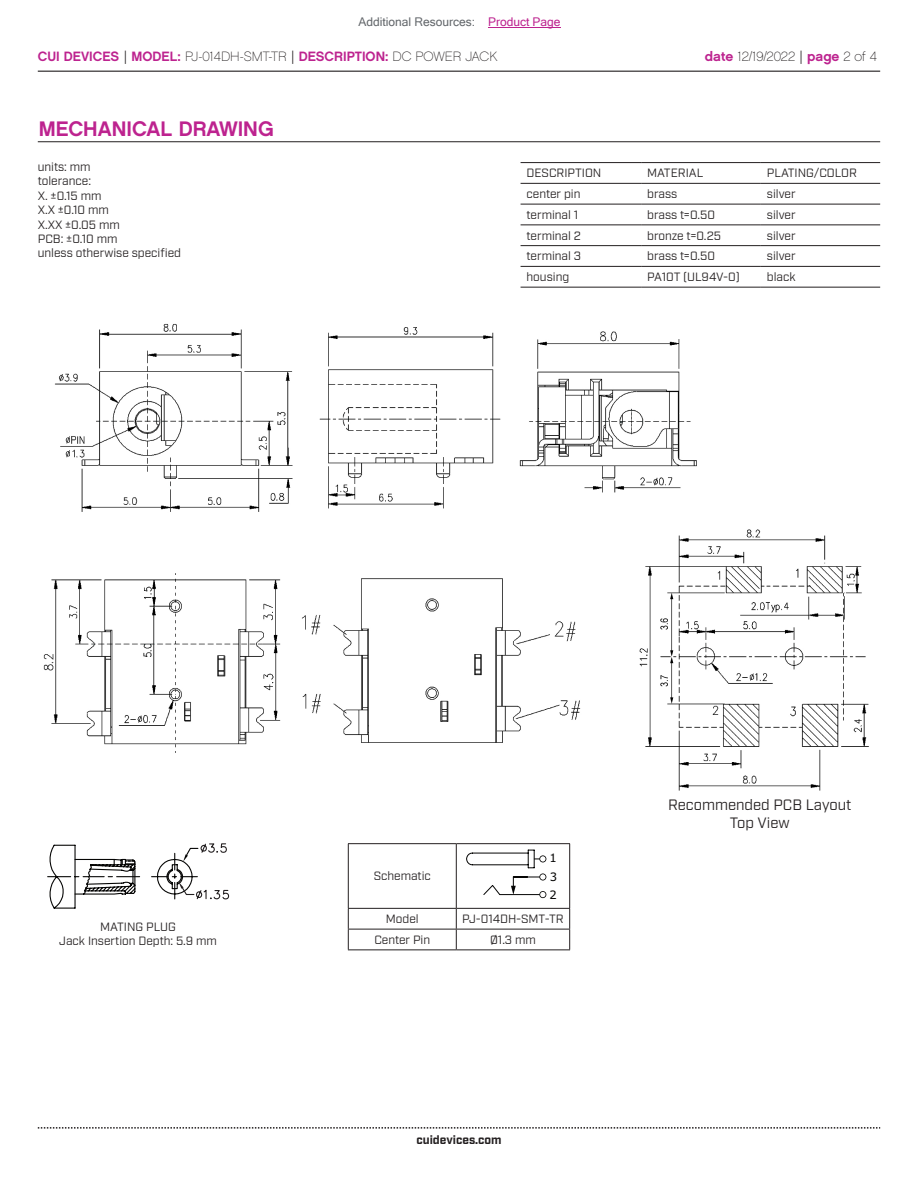
<style>
.page{position:relative;width:918px;height:1188px;background:#fff}
.page>*{position:absolute;margin:0;border:0;box-sizing:border-box;transform-origin:0 0}
.t1{font:21px "Chalet New York Nineteen Sixty";color:#bd238f}
.t2{font:15px/18px "Industry";color:#231f20;text-align:center}
.t3{font:13.5px "Chalet New York Nineteen Sixty";color:#bd238f}
.t4{font:13.5px "Chalet Paris Nineteen Sixty";color:#231f20}
.t5{font:12px/14.4px "Industry";color:#231f20;text-align:center}
.t6{font:12px "Microsoft Sans Serif";color:#63676b}
.t7{font:700 12px "Industry";color:#231f20}
.t8{font:11.55px "Verdana";color:#050504}
.s1{color:#bd238f}
.s2{font-family:"Industry";color:#231f20}
.s3{font-family:"Chalet Paris Nineteen Sixty";color:#231f20}
.s4{font-family:"Chalet New York Nineteen Sixty";color:#bd238f}
.s5{font-family:"Industry"}
</style>
<div class="page">
<hr style="left:38px;top:71px;width:842px;height:1px;background:#231f20">
<svg style="left:38px;top:1127px;width:842px;height:2px"></svg>
<img style="left:43px;top:324px;width:826px;height:467px">
<hr style="left:38px;top:141px;width:842px;height:1px;background:#231f20">
<hr style="left:348px;top:843px;width:108px;height:1px;background:#231f20">
<hr style="left:348px;top:844px;width:1px;height:64px;background:#231f20">
<hr style="left:456px;top:843px;width:114px;height:1px;background:#231f20">
<hr style="left:456px;top:844px;width:1px;height:64px;background:#231f20">
<hr style="left:569px;top:844px;width:1px;height:64px;background:#231f20">
<hr style="left:348px;top:908px;width:108px;height:1px;background:#231f20">
<hr style="left:456px;top:908px;width:114px;height:1px;background:#231f20">
<hr style="left:348px;top:929px;width:108px;height:1px;background:#231f20">
<hr style="left:456px;top:929px;width:114px;height:1px;background:#231f20">
<hr style="left:456px;top:949px;width:114px;height:1px;background:#231f20">
<svg style="left:456px;top:909px;width:1px;height:40px"></svg>
<svg style="left:569px;top:909px;width:1px;height:40px"></svg>
<svg style="left:348px;top:909px;width:1px;height:40px"></svg>
<hr style="left:348px;top:949px;width:108px;height:1px;background:#231f20">
<svg style="left:466px;top:850px;width:80px;height:48px"></svg>
<svg style="left:47px;top:843px;width:182px;height:66px"></svg>
<hr style="left:521px;top:162px;width:120px;height:1px;background:#231f20">
<hr style="left:641px;top:162px;width:120px;height:1px;background:#231f20">
<hr style="left:761px;top:162px;width:119px;height:1px;background:#231f20">
<hr style="left:521px;top:183px;width:120px;height:1px;background:#231f20">
<hr style="left:641px;top:183px;width:120px;height:1px;background:#231f20">
<hr style="left:761px;top:183px;width:119px;height:1px;background:#231f20">
<hr style="left:521px;top:204px;width:120px;height:1px;background:#231f20">
<hr style="left:641px;top:204px;width:120px;height:1px;background:#231f20">
<hr style="left:761px;top:204px;width:119px;height:1px;background:#231f20">
<hr style="left:521px;top:224px;width:120px;height:1px;background:#231f20">
<hr style="left:641px;top:224px;width:120px;height:1px;background:#231f20">
<hr style="left:761px;top:224px;width:119px;height:1px;background:#231f20">
<hr style="left:521px;top:245px;width:120px;height:1px;background:#231f20">
<hr style="left:641px;top:245px;width:120px;height:1px;background:#231f20">
<hr style="left:761px;top:245px;width:119px;height:1px;background:#231f20">
<hr style="left:521px;top:266px;width:120px;height:1px;background:#231f20">
<hr style="left:641px;top:266px;width:120px;height:1px;background:#231f20">
<hr style="left:761px;top:266px;width:119px;height:1px;background:#231f20">
<hr style="left:521px;top:287px;width:120px;height:1px;background:#231f20">
<hr style="left:641px;top:287px;width:120px;height:1px;background:#231f20">
<hr style="left:761px;top:287px;width:119px;height:1px;background:#231f20">
<hr style="left:488px;top:27px;width:73px;height:1px;background:#bd238f">
<p class="t6" style="left:358px;top:15px;width:204px">Additional Resources: <span class="s1">Product Page</span></p>
<p class="t3" style="left:38px;top:47px;width:461px">CUI DEVICES <span class="s2">|</span> MODEL: <span class="s3">PJ-014DH-SMT-TR</span> <span class="s2">|</span> DESCRIPTION: <span class="s3">DC POWER JACK</span></p>
<p class="t4" style="left:705px;top:48px;width:174px"><span class="s4">date</span> 12/19/2022 <span class="s5">|</span> <span class="s4">page</span> 2 of 4</p>
<h1 class="t1" style="left:39px;top:115px;width:236px">MECHANICAL DRAWING</h1>
<p class="t5" style="left:38px;top:160px;width:145px;text-align:left">units: mm<br>tolerance:<br>X. ±0.15 mm<br>X.X ±0.10 mm<br>X.XX ±0.05 mm<br>PCB: ±0.10 mm<br>unless otherwise specified</p>
<p class="t5" style="left:527px;top:166px;width:76px">DESCRIPTION</p>
<p class="t5" style="left:647px;top:166px;width:58px">MATERIAL</p>
<p class="t5" style="left:767px;top:166px;width:92px">PLATING/COLOR</p>
<p class="t5" style="left:527px;top:187px;width:55px">center pin</p>
<p class="t5" style="left:647px;top:187px;width:32px">brass</p>
<p class="t5" style="left:767px;top:187px;width:30px">silver</p>
<p class="t5" style="left:527px;top:208px;width:53px">terminal 1</p>
<p class="t5" style="left:647px;top:208px;width:69px">brass t=0.50</p>
<p class="t5" style="left:767px;top:208px;width:30px">silver</p>
<p class="t5" style="left:527px;top:229px;width:56px">terminal 2</p>
<p class="t5" style="left:647px;top:229px;width:75px">bronze t=0.25</p>
<p class="t5" style="left:767px;top:229px;width:30px">silver</p>
<p class="t5" style="left:527px;top:249px;width:56px">terminal 3</p>
<p class="t5" style="left:647px;top:249px;width:69px">brass t=0.50</p>
<p class="t5" style="left:767px;top:249px;width:30px">silver</p>
<p class="t5" style="left:527px;top:270px;width:44px">housing</p>
<p class="t5" style="left:647px;top:270px;width:94px">PA10T (UL94V-0)</p>
<p class="t5" style="left:767px;top:270px;width:30px">black</p>
<p class="t5" style="left:59px;top:920px;width:159px">MATING PLUG<br>Jack Insertion Depth: 5.9 mm</p>
<p class="t5" style="left:374px;top:869px;width:59px">Schematic</p>
<p class="t8" style="left:549px;top:850px;width:9px">1</p>
<p class="t8" style="left:549px;top:887px;width:9px">2</p>
<p class="t8" style="left:550px;top:869px;width:9px">3</p>
<p class="t5" style="left:386px;top:912px;width:34px">Model</p>
<p class="t5" style="left:462px;top:912px;width:103px">PJ-014DH-SMT-TR</p>
<p class="t5" style="left:374px;top:933px;width:57px">Center Pin</p>
<p class="t5" style="left:490px;top:933px;width:47px">Ø1.3 mm</p>
<p class="t7" style="left:416px;top:1132px;width:87px">cuidevices.com</p>
<p class="t2" style="left:668px;top:796px;width:185px">Recommended PCB Layout<br>Top View</p>
</div>
